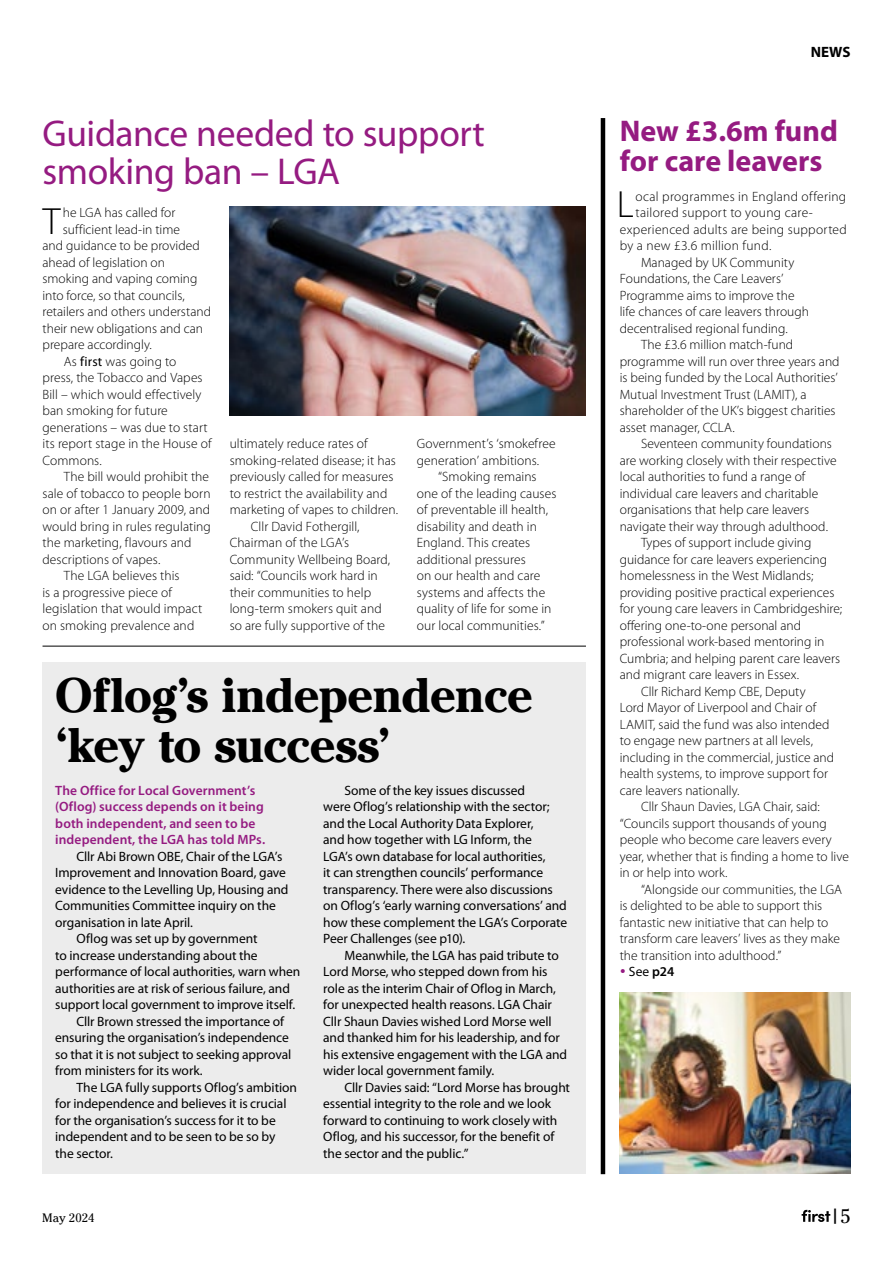
<style>
.page{position:relative;width:893px;height:1263px;background:#fff}
.page>*{position:absolute;margin:0;border:0;box-sizing:border-box;transform-origin:0 0}
.News_headline{font:700 48px/49.5px "Cheltenham Std";letter-spacing:-.02em;color:#000}
.News_body_copy_light_drop_cap{font:300 37.95px "Myriad Pro";color:#000}
._2-line_dropcap{font:300 37.95px "Myriad Pro";color:#000}
.News_second_header{font:37.5px/37.5px "Myriad Pro";letter-spacing:-.01em;color:#951b81}
.news_heading{font:700 30px/30px "Myriad Pro";color:#951b81}
.t1{font:900 15.3px "Myriad Pro";color:#000;scale:.88 1}
.t2{font:700 15px "Myriad Pro";color:#000}
.News_body_copy{font:13.5px/16.5px "Myriad Pro";letter-spacing:-.005em;color:#000}
._2-line_dropcap-2{font:300 13.5px/16.5px "Myriad Pro";color:#000}
.News_body_copy_light{font:300 13.5px/16.5px "Myriad Pro";letter-spacing:.005em;color:#000}
.News_body_copy_light_drop_cap-2{font:300 13.5px "Myriad Pro";color:#000}
.News_body_copy_no_indent{font:600 13.5px/16.5px "Myriad Pro";letter-spacing:.005em;color:#951b81}
._2-line_dropcap-3{font:300 13.5px "Myriad Pro";letter-spacing:.025em;color:#000}
._2-line_dropcap-4{font:300 13.5px "Myriad Pro";letter-spacing:.02em;color:#000}
.News_body_copy_light-2{font:13.5px "Myriad Pro";color:#000}
.t3{font:12.15px "Cheltenham Std";letter-spacing:.005em;color:#000}
.s1{font-weight:400}
.s2{color:#951b81}
.s3{font-weight:600}
.s4{font-family:"Cheltenham Std";font-weight:400;font-size:19.5px}
</style>
<div class="page">
<svg style="left:802px;top:1210px;width:28px;height:12px"></svg>
<div style="left:43px;top:663px;width:543px;height:511px;background:#ececec"></div>
<hr style="left:43px;top:646px;width:543px;height:1px;background:#000">
<hr style="left:601px;top:118px;width:4px;height:1056px;background:#000">
<img style="left:620px;top:993px;width:230px;height:181px">
<img style="left:230px;top:206px;width:356px;height:209px">
<p class="News_second_header" style="left:43px;top:114px;width:444px">Guidance needed to support smoking ban – LGA</p>
<p class="News_body_copy_light_drop_cap" style="left:43px;top:198px;width:19px">T</p>
<p class="News_body_copy_light_drop_cap-2" style="left:63px;top:204px;width:114px">he LGA has called for</p>
<p class="News_body_copy_light_drop_cap-2" style="left:63px;top:221px;width:119px">sufficient lead-in time</p>
<p class="News_body_copy_light_drop_cap-2" style="left:43px;top:237px;width:159px">and guidance to be provided</p>
<p class="News_body_copy_light_drop_cap-2" style="left:43px;top:254px;width:124px">ahead of legislation on</p>
<p class="News_body_copy_light_drop_cap-2" style="left:43px;top:270px;width:157px">smoking and vaping coming</p>
<p class="News_body_copy_light_drop_cap-2" style="left:43px;top:287px;width:144px">into force, so that councils,</p>
<p class="News_body_copy_light_drop_cap-2" style="left:43px;top:303px;width:170px">retailers and others understand</p>
<p class="News_body_copy_light_drop_cap-2" style="left:43px;top:320px;width:162px">their new obligations and can</p>
<p class="News_body_copy_light_drop_cap-2" style="left:43px;top:336px;width:111px">prepare accordingly.</p>
<p class="News_body_copy_light" style="left:43px;top:353px;width:171px;text-indent:21px">As <span class="s1">first</span> was going to<br>press, the Tobacco and Vapes<br>Bill – which would effectively ban smoking for future generations – was due to start its report stage in the House of<br>Commons.</p>
<p class="News_body_copy_light" style="left:43px;top:468px;width:170px;text-indent:21px">The bill would prohibit the sale of tobacco to people born on or after 1 January 2009, and would bring in rules regulating the marketing, flavours and descriptions of vapes.</p>
<p class="News_body_copy_light" style="left:43px;top:567px;width:161px;text-indent:21px">The LGA believes this<br>is a progressive piece of legislation that would impact on smoking prevalence and</p>
<p class="News_body_copy_light" style="left:230px;top:435px;width:170px">ultimately reduce rates of smoking-related disease; it has previously called for measures to restrict the availability and marketing of vapes to children.</p>
<p class="News_body_copy_light" style="left:230px;top:518px;width:162px;text-indent:21px">Cllr David Fothergill,<br>Chairman of the LGA’s<br>Community Wellbeing Board, said: “Councils work hard in their communities to help long-term smokers quit and so are fully supportive of the</p>
<p class="News_body_copy_light" style="left:417px;top:435px;width:140px">Government’s ‘smokefree generation’ ambitions.</p>
<p class="News_body_copy_light" style="left:417px;top:468px;width:141px;text-indent:21px">“Smoking remains one of the leading causes of preventable ill health, disability and death in<br>England. This creates additional pressures<br>on our health and care systems and affects the quality of life for some in our local communities.”</p>
<p class="News_headline" style="left:55px;top:670px;width:479px">Oflog’s independence ‘key to success’</p>
<p class="News_body_copy_no_indent" style="left:55px;top:781px;width:211px">The Office for Local Government’s (Oflog) success depends on it being both independent, and seen to be independent, the LGA has told MPs.</p>
<p class="News_body_copy" style="left:55px;top:848px;width:235px;text-indent:21px">Cllr Abi Brown OBE, Chair of the LGA’s Improvement and Innovation Board, gave evidence to the Levelling Up, Housing and Communities Committee inquiry on the organisation in late April.</p>
<p class="News_body_copy" style="left:55px;top:930px;width:247px;text-indent:21px">Oflog was set up by government<br>to increase understanding about the performance of local authorities, warn when authorities are at risk of serious failure, and support local government to improve itself.</p>
<p class="News_body_copy" style="left:55px;top:1013px;width:238px;text-indent:21px">Cllr Brown stressed the importance of ensuring the organisation’s independence so that it is not subject to seeking approval from ministers for its work.</p>
<p class="News_body_copy" style="left:55px;top:1079px;width:243px;text-indent:21px">The LGA fully supports Oflog’s ambition for independence and believes it is crucial for the organisation’s success for it to be independent and to be seen to be so by the sector.</p>
<p class="News_body_copy" style="left:323px;top:782px;width:246px;text-indent:21px">Some of the key issues discussed<br>were Oflog’s relationship with the sector; and the Local Authority Data Explorer,<br>and how together with LG Inform, the<br>LGA’s own database for local authorities,<br>it can strengthen councils’ performance transparency. There were also discussions on Oflog’s ‘early warning conversations’ and how these complement the LGA’s Corporate Peer Challenges (see p10).</p>
<p class="News_body_copy" style="left:323px;top:947px;width:245px;text-indent:21px">Meanwhile, the LGA has paid tribute to Lord Morse, who stepped down from his role as the interim Chair of Oflog in March, for unexpected health reasons. LGA Chair Cllr Shaun Davies wished Lord Morse well and thanked him for his leadership, and for his extensive engagement with the LGA and wider local government family.</p>
<p class="News_body_copy" style="left:323px;top:1079px;width:248px;text-indent:21px">Cllr Davies said: “Lord Morse has brought essential integrity to the role and we look forward to continuing to work closely with Oflog, and his successor, for the benefit of the sector and the public.”</p>
<p class="t2" style="left:811px;top:43px;width:41px">NEWS</p>
<p class="news_heading" style="left:620px;top:114px;width:219px">New £3.6m fund for care leavers</p>
<p class="_2-line_dropcap" style="left:617px;top:182px;width:19px">L</p>
<p class="_2-line_dropcap-4" style="left:636px;top:188px;width:212px">ocal programmes in England offering</p>
<p class="_2-line_dropcap-3" style="left:636px;top:204px;width:179px">tailored support to young care-</p>
<p class="_2-line_dropcap-3" style="left:620px;top:221px;width:229px">experienced adults are being supported</p>
<p class="_2-line_dropcap-4" style="left:620px;top:237px;width:153px">by a new £3.6 million fund.</p>
<p class="_2-line_dropcap-2" style="left:620px;top:254px;width:191px;text-indent:21px">Managed by UK Community<br>Foundations, the Care Leavers’<br>Programme aims to improve the life chances of care leavers through decentralised regional funding.</p>
<p class="_2-line_dropcap-2" style="left:620px;top:336px;width:221px;text-indent:21px">The £3.6 million match-fund programme will run over three years and is being funded by the Local Authorities’ Mutual Investment Trust (LAMIT), a shareholder of the UK’s biggest charities asset manager, CCLA.</p>
<p class="_2-line_dropcap-2" style="left:620px;top:435px;width:218px;text-indent:21px">Seventeen community foundations are working closely with their respective local authorities to fund a range of individual care leavers and charitable organisations that help care leavers navigate their way through adulthood.</p>
<p class="_2-line_dropcap-2" style="left:620px;top:534px;width:224px;text-indent:21px">Types of support include giving guidance for care leavers experiencing homelessness in the West Midlands; providing positive practical experiences for young care leavers in Cambridgeshire; offering one-to-one personal and professional work-based mentoring in Cumbria; and helping parent care leavers and migrant care leavers in Essex.</p>
<p class="_2-line_dropcap-2" style="left:620px;top:683px;width:216px;text-indent:21px">Cllr Richard Kemp CBE, Deputy<br>Lord Mayor of Liverpool and Chair of LAMIT, said the fund was also intended to engage new partners at all levels, including in the commercial, justice and health systems, to improve support for care leavers nationally.</p>
<p class="_2-line_dropcap-2" style="left:620px;top:798px;width:231px;text-indent:21px">Cllr Shaun Davies, LGA Chair, said: “Councils support thousands of young people who become care leavers every year, whether that is finding a home to live in or help into work.</p>
<p class="_2-line_dropcap-2" style="left:620px;top:881px;width:224px;text-indent:21px">“Alongside our communities, the LGA is delighted to be able to support this fantastic new initiative that can help to transform care leavers’ lives as they make the transition into adulthood.”</p>
<p class="News_body_copy_light-2" style="left:620px;top:963px;width:56px"><span class="s2">•</span> See <span class="s3">p24</span></p>
<p class="t3" style="left:42px;top:1211px;width:54px">May 2024</p>
<p class="t1" style="left:833px;top:1205px;width:21px">|<span class="s4">5</span></p>
</div>
